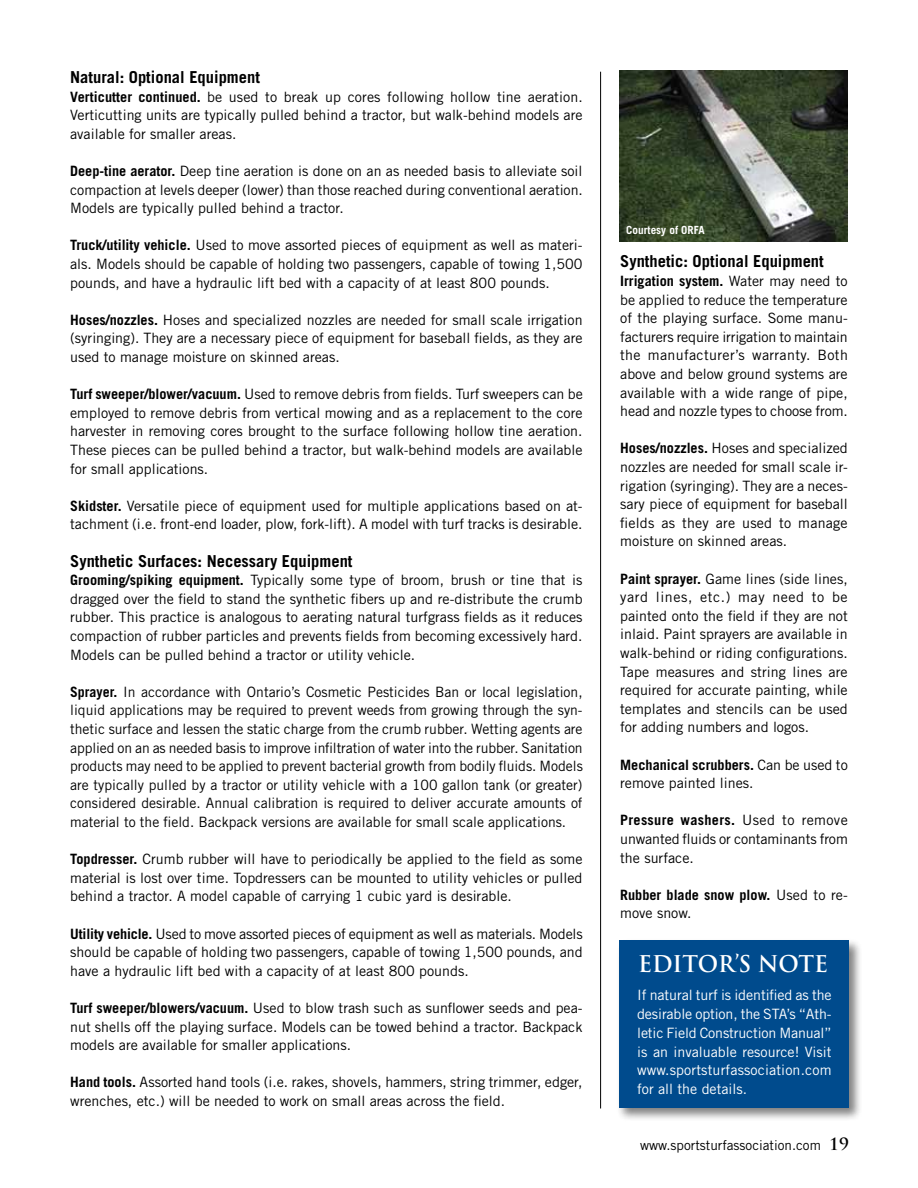
<style>
.page{position:relative;width:918px;height:1188px;background:#fff}
.page>*{position:absolute;margin:0;border:0;box-sizing:border-box;transform-origin:0 0}
.t1{font:700 22.5px "Trajan Pro";letter-spacing:-.01em;color:#fff}
.t2{font:700 16.5px "Trade Gothic";color:#000}
.t3{font:14.25px/18.6px "Trade Gothic";color:#000;text-align:justify}
.t4{font:14.25px/18.8px "Trade Gothic";letter-spacing:.01em;color:#fff;text-align:justify}
.t5{font:700 14.25px/18.6px "Trade Gothic";color:#000}
.t6{font:13.5px "Trade Gothic";color:#000}
.t7{font:700 11.25px "Trade Gothic";color:#fff}
.s1{font-weight:700}
.s2{font-weight:400}
.s3{font-family:"Trajan Pro";font-weight:700;font-size:16.5px}
</style>
<div class="page">
<div style="left:616px;top:938px;width:247px;height:183px;background:#000;opacity:.5"></div>
<div style="left:619px;top:941px;width:230px;height:167px;background:#004b8d"></div>
<hr style="left:600px;top:72px;width:1px;height:1036px;background:#000">
<img style="left:619px;top:70px;width:229px;height:172px">
<p class="t2" style="left:70px;top:67px;width:191px">Natural: Optional Equipment</p>
<p class="t3" style="left:70px;top:87px;width:514px"><span class="s1">Verticutter continued.</span> be used to break up cores following hollow tine aeration.<br>Verticutting units are typically pulled behind a tractor, but walk-behind models are available for smaller areas.</p>
<p class="t3" style="left:70px;top:161px;width:514px"><span class="s1">Deep-tine aerator.</span> Deep tine aeration is done on an as needed basis to alleviate soil compaction at levels deeper (lower) than those reached during conventional aeration.<br>Models are typically pulled behind a tractor.</p>
<p class="t3" style="left:70px;top:236px;width:514px"><span class="s1">Truck/utility vehicle.</span> Used to move assorted pieces of equipment as well as materi&shy;als. Models should be capable of holding two passengers, capable of towing 1,500 pounds, and have a hydraulic lift bed with a capacity of at least 800 pounds.</p>
<p class="t3" style="left:70px;top:310px;width:514px"><span class="s1">Hoses/nozzles.</span> Hoses and specialized nozzles are needed for small scale irrigation (syringing). They are a necessary piece of equipment for baseball fields, as they are used to manage moisture on skinned areas.</p>
<p class="t3" style="left:70px;top:385px;width:514px"><span class="s1">Turf sweeper/blower/vacuum.</span> Used to remove debris from fields. Turf sweepers can be employed to remove debris from vertical mowing and as a replacement to the core harvester in removing cores brought to the surface following hollow tine aeration.<br>These pieces can be pulled behind a tractor, but walk-behind models are available for small applications.</p>
<p class="t3" style="left:70px;top:496px;width:514px"><span class="s1">Skidster.</span> Versatile piece of equipment used for multiple applications based on at&shy;tachment (i.e. front-end loader, plow, fork-lift). A model with turf tracks is desirable.</p>
<p class="t2" style="left:70px;top:551px;width:284px">Synthetic Surfaces: Necessary Equipment</p>
<p class="t3" style="left:70px;top:571px;width:514px"><span class="s1">Grooming/spiking equipment.</span> Typically some type of broom, brush or tine that is dragged over the field to stand the synthetic fibers up and re-distribute the crumb rubber. This practice is analogous to aerating natural turfgrass fields as it reduces compaction of rubber particles and prevents fields from becoming excessively hard.<br>Models can be pulled behind a tractor or utility vehicle.</p>
<p class="t3" style="left:70px;top:682px;width:514px"><span class="s1">Sprayer.</span> In accordance with Ontario’s Cosmetic Pesticides Ban or local legislation, liquid applications may be required to prevent weeds from growing through the syn&shy;thetic surface and lessen the static charge from the crumb rubber. Wetting agents are applied on an as needed basis to improve infiltration of water into the rubber. Sanitation products may need to be applied to prevent bacterial growth from bodily fluids. Models are typically pulled by a tractor or utility vehicle with a 100 gallon tank (or greater) considered desirable. Annual calibration is required to deliver accurate amounts of material to the field. Backpack versions are available for small scale applications.</p>
<p class="t3" style="left:70px;top:850px;width:514px"><span class="s1">Topdresser.</span> Crumb rubber will have to periodically be applied to the field as some material is lost over time. Topdressers can be mounted to utility vehicles or pulled behind a tractor. A model capable of carrying 1 cubic yard is desirable.</p>
<p class="t3" style="left:70px;top:924px;width:514px"><span class="s1">Utility vehicle.</span> Used to move assorted pieces of equipment as well as materials. Models should be capable of holding two passengers, capable of towing 1,500 pounds, and have a hydraulic lift bed with a capacity of at least 800 pounds.</p>
<p class="t3" style="left:70px;top:999px;width:514px"><span class="s1">Turf sweeper/blowers/vacuum.</span> Used to blow trash such as sunflower seeds and pea&shy;nut shells off the playing surface. Models can be towed behind a tractor. Backpack models are available for smaller applications.</p>
<p class="t3" style="left:70px;top:1073px;width:514px"><span class="s1">Hand tools.</span> Assorted hand tools (i.e. rakes, shovels, hammers, string trimmer, edger, wrenches, etc.) will be needed to work on small areas across the field.</p>
<p class="t7" style="left:626px;top:223px;width:80px">Courtesy of ORFA</p>
<p class="t2" style="left:620px;top:251px;width:205px">Synthetic: Optional Equipment</p>
<p class="t3" style="left:620px;top:271px;width:229px"><span class="s1">Irrigation system.</span> Water may need to be applied to reduce the temperature of the playing surface. Some manu&shy;facturers require irrigation to maintain the manufacturer’s warranty. Both above and below ground systems are available with a wide range of pipe, head and nozzle types to choose from.</p>
<p class="t3" style="left:620px;top:439px;width:229px"><span class="s1">Hoses/nozzles.</span> Hoses and specialized nozzles are needed for small scale ir&shy;rigation (syringing). They are a neces&shy;sary piece of equipment for baseball fields as they are used to manage moisture on skinned areas.</p>
<p class="t3" style="left:620px;top:569px;width:229px"><span class="s1">Paint sprayer.</span> Game lines (side lines, yard lines, etc.) may need to be painted onto the field if they are not inlaid. Paint sprayers are available in walk-behind or riding configurations.<br>Tape measures and string lines are required for accurate painting, while templates and stencils can be used for adding numbers and logos.</p>
<p class="t3" style="left:620px;top:755px;width:229px"><span class="s1">Mechanical scrubbers.</span> Can be used to remove painted lines.</p>
<p class="t3" style="left:620px;top:811px;width:229px"><span class="s1">Pressure washers.</span> Used to remove unwanted fluids or contaminants from the surface.</p>
<p class="t5" style="left:620px;top:885px;width:229px">Rubber blade snow plow. <span class="s2">Used to re&shy;move snow.</span></p>
<h1 class="t1" style="left:638px;top:949px;width:192px">EDITOR’S NOTE</h1>
<p class="t4" style="left:637px;top:986px;width:196px">If natural turf is identified as the desirable option, the STA’s “Ath&shy;letic Field Construction Manual” is an invaluable resource! Visit www.sportsturfassociation.com for all the details.</p>
<p class="t6" style="left:640px;top:1137px;width:210px">www.sportsturfassociation.com <span class="s3">19</span></p>
</div>
